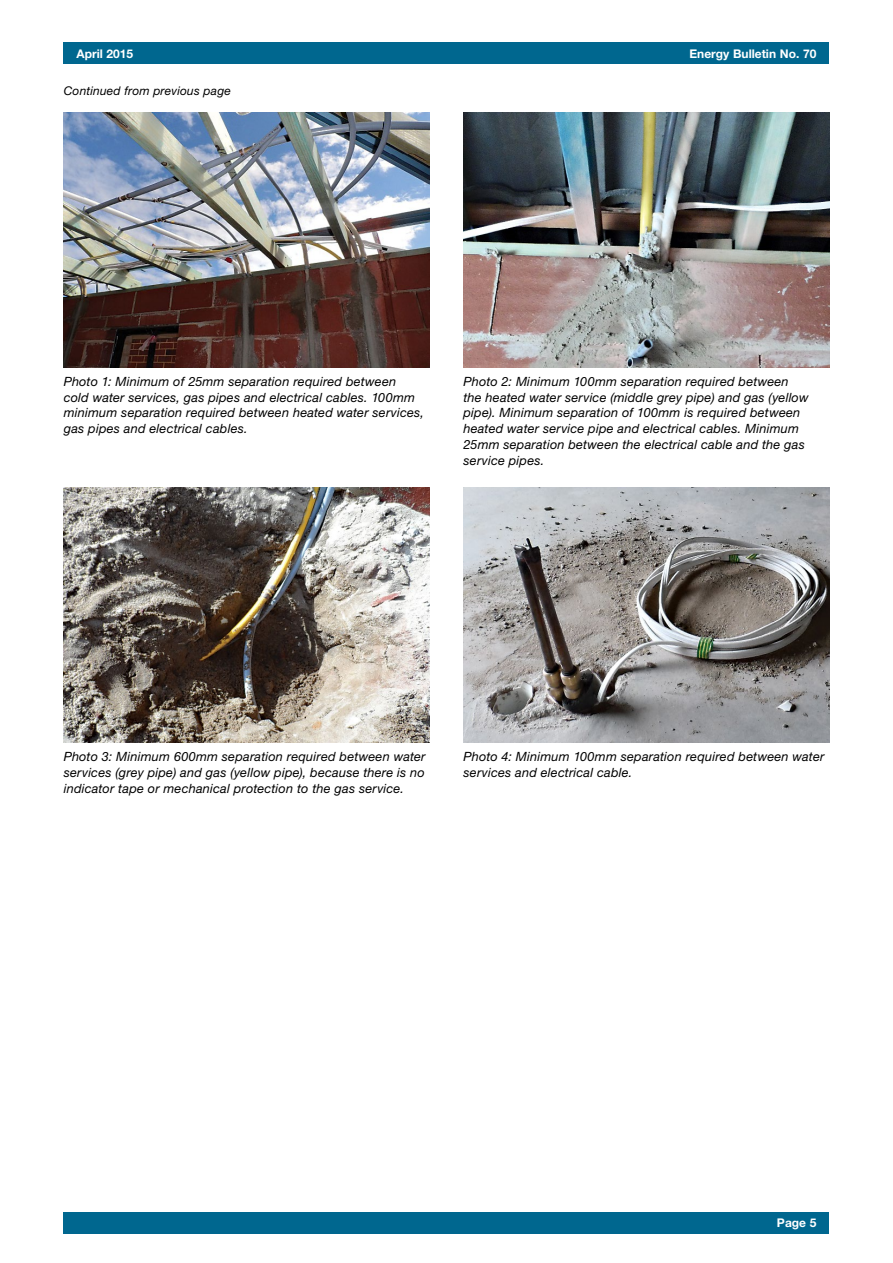
<style>
.page{position:relative;width:893px;height:1263px;background:#fff}
.page>*{position:absolute;margin:0;border:0;box-sizing:border-box;transform-origin:0 0}
._5__caption{font:italic 12.75px/15.8px "Helvetica Neue";letter-spacing:.015em;color:#000}
.t1{font:700 12px "Helvetica Neue";color:#fff}
._3__text{font:italic 12px "Helvetica Neue";letter-spacing:.015em;color:#000}
</style>
<div class="page">
<div style="left:64px;top:1212px;width:765px;height:21px;background:#00678f"></div>
<div style="left:64px;top:43px;width:765px;height:21px;background:#00678f"></div>
<img style="left:64px;top:112px;width:365px;height:255px">
<img style="left:463px;top:112px;width:366px;height:255px">
<img style="left:64px;top:487px;width:365px;height:255px">
<img style="left:463px;top:487px;width:366px;height:255px">
<p class="t1" style="left:77px;top:46px;width:58px">April 2015</p>
<p class="t1" style="left:689px;top:46px;width:129px">Energy Bulletin No. 70</p>
<p class="_3__text" style="left:64px;top:83px;width:169px">Continued from previous page</p>
<p class="_5__caption" style="left:64px;top:373px;width:362px">Photo 1: Minimum of 25mm separation required between cold water services, gas pipes and electrical cables. 100mm minimum separation required between heated water services, gas pipes and electrical cables.</p>
<p class="_5__caption" style="left:463px;top:373px;width:347px">Photo 2: Minimum 100mm separation required between the heated water service (middle grey pipe) and gas (yellow pipe). Minimum separation of 100mm is required between heated water service pipe and electrical cables. Minimum 25mm separation between the electrical cable and the gas service pipes.</p>
<p class="_5__caption" style="left:64px;top:748px;width:363px;text-align:justify">Photo 3: Minimum 600mm separation required between water services (grey pipe) and gas (yellow pipe), because there is no indicator tape or mechanical protection to the gas service.</p>
<p class="_5__caption" style="left:463px;top:748px;width:362px">Photo 4: Minimum 100mm separation required between water services and electrical cable.</p>
<p class="t1" style="left:777px;top:1215px;width:41px">Page 5</p>
</div>
